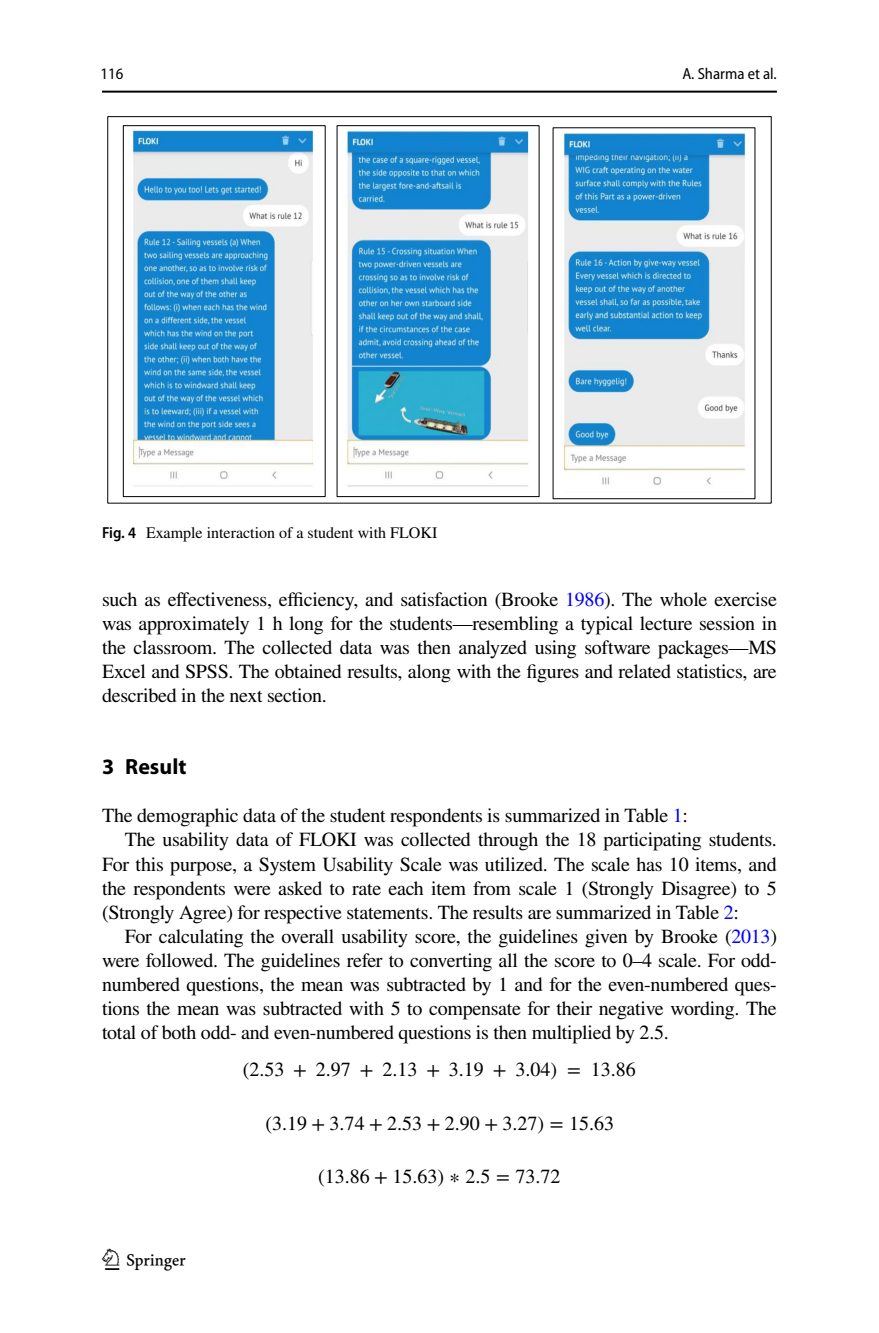
<style>
.page{position:relative;width:879px;height:1333px;background:#fff}
.page>*{position:absolute;margin:0;border:0;box-sizing:border-box;transform-origin:0 0}
.t1{font:30px "Springnew Regular 4";color:#000}
.t2{font:700 22px "Myriad Pro";color:#000}
.t3{font:20px/24px "STIX";letter-spacing:-.015em;color:#000;text-align:justify}
.t4{font:20px "STIX General";color:#000}
.t5{font:20px "STIX General Regular 2";color:#000}
.t6{font:20px "STIX General Regular 3";color:#000}
.t7{font:16px "STIX";color:#000}
.t8{font:16px "Myriad Pro Semi Cn 2";color:#000}
.t9{font:semi-condensed 16px "Nsxhtk Myriad Pro";color:#000}
.s1{font-family:"Myriad Pro";font-weight:600;font-stretch:semi-condensed}
.s2{color:#00f}
.s3{font-family:"STIX Math"}
.s4{font-family:"STIX Math Regular 2"}
.s5{font-family:"STIX Math Regular 3"}
</style>
<div class="page">
<hr style="left:102px;top:91px;width:675px;height:2px;background:#000">
<svg style="left:107px;top:116px;width:664px;height:387px"></svg>
<p class="t9" style="left:101px;top:67px;width:24px">116</p>
<p class="t7" style="left:102px;top:522px;width:337px"><span class="s1">Fig. 4</span> Example interaction of a student with FLOKI</p>
<p class="t8" style="left:682px;top:65px;width:96px">A. Sharma et al.</p>
<p class="t3" style="left:102px;top:589px;width:676px">such as effectiveness, efficiency, and satisfaction (Brooke <span class="s2">1986</span>). The whole exercise was approximately 1 h long for the students—resembling a typical lecture session in the classroom. The collected data was then analyzed using software packages—MS Excel and SPSS. The obtained results, along with the figures and related statistics, are described in the next section.</p>
<p class="t2" style="left:102px;top:752px;width:86px">3 Result</p>
<p class="t3" style="left:102px;top:805px;width:587px">The demographic data of the student respondents is summarized in Table <span class="s2">1</span>:</p>
<p class="t3" style="left:125px;top:829px;width:653px">The usability data of FLOKI was collected through the 18 participating students.</p>
<p class="t3" style="left:102px;top:853px;width:676px">For this purpose, a System Usability Scale was utilized. The scale has 10 items, and</p>
<p class="t3" style="left:102px;top:877px;width:676px">the respondents were asked to rate each item from scale 1 (Strongly Disagree) to 5</p>
<p class="t3" style="left:102px;top:901px;width:638px">(Strongly Agree) for respective statements. The results are summarized in Table <span class="s2">2</span>:</p>
<p class="t3" style="left:125px;top:925px;width:654px">For calculating the overall usability score, the guidelines given by Brooke (<span class="s2">2013</span>)</p>
<p class="t3" style="left:102px;top:949px;width:676px">were followed. The guidelines refer to converting all the score to 0–4 scale. For odd-</p>
<p class="t3" style="left:102px;top:973px;width:676px">numbered questions, the mean was subtracted by 1 and for the even-numbered ques-</p>
<p class="t3" style="left:102px;top:997px;width:676px">tions the mean was subtracted with 5 to compensate for their negative wording. The</p>
<p class="t3" style="left:102px;top:1021px;width:568px">total of both odd- and even-numbered questions is then multiplied by 2.5.</p>
<p class="t4" style="left:243px;top:1057px;width:395px"><span class="s3">(</span>2.53 <span class="s3">+</span> 2.97 <span class="s3">+</span> 2.13 <span class="s3">+</span> 3.19 <span class="s3">+</span> 3.04<span class="s3">) =</span> 13.86</p>
<p class="t5" style="left:265px;top:1111px;width:350px"><span class="s4">(</span>3.19 <span class="s4">+</span> 3.74 <span class="s4">+</span> 2.53 <span class="s4">+</span> 2.90 <span class="s4">+</span> 3.27<span class="s4">) =</span> 15.63</p>
<p class="t6" style="left:318px;top:1164px;width:244px"><span class="s5">(</span>13.86 <span class="s5">+</span> 15.63<span class="s5">) ∗</span> 2.5 <span class="s5">=</span> 73.72</p>
<h1 class="t1" style="left:105px;top:1248px;width:83px">1 3</h1>
</div>
